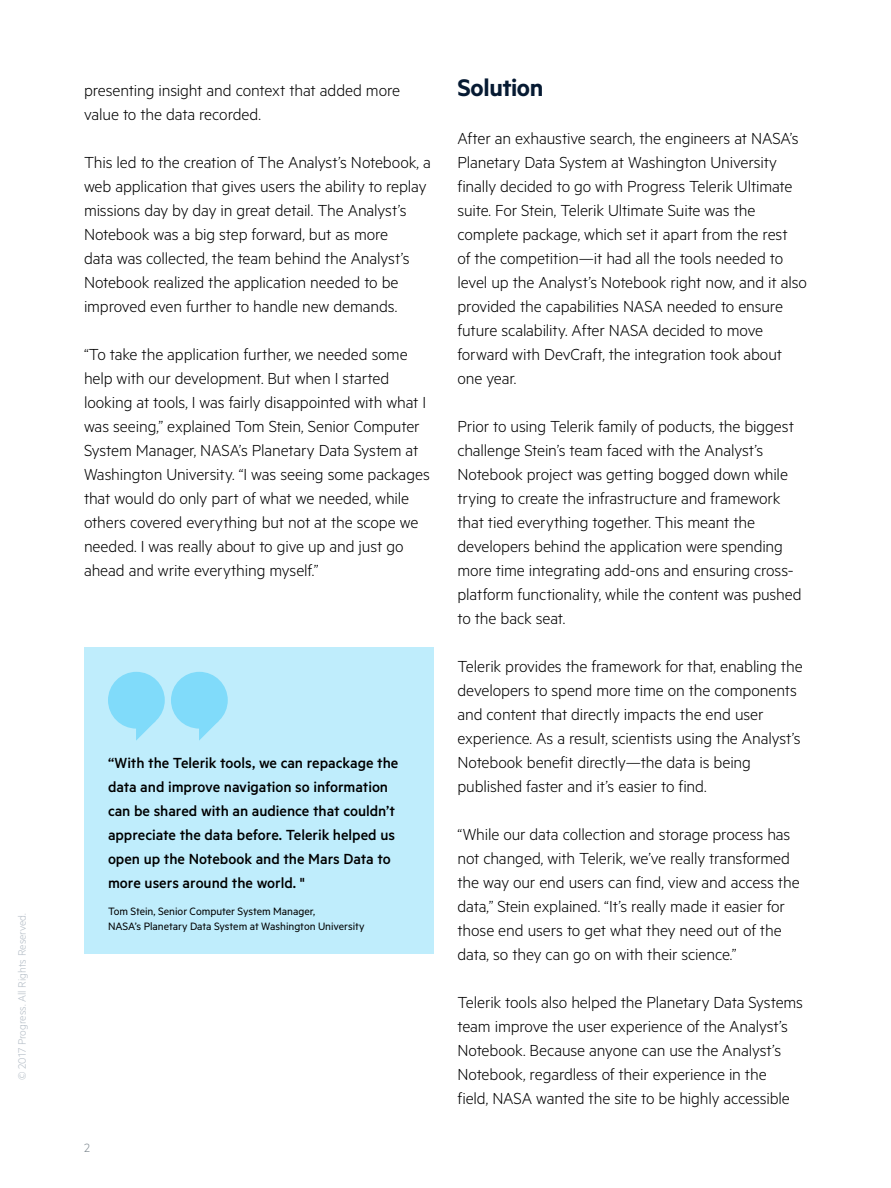
<style>
.page{position:relative;width:891px;height:1188px;background:#fff}
.page>*{position:absolute;margin:0;border:0;box-sizing:border-box;transform-origin:0 0}
.t1{font:600 27px "Metric";letter-spacing:-.015em;color:#061a32}
.t2{font:300 18px/24px "Metric";letter-spacing:-.01em;color:#000}
.t3{font:500 16.5px/24px "Metric";letter-spacing:-.005em;color:#000}
.t4{font:300 13.5px "Metric";color:#7d878f}
.t5{font:12px/15px "Metric";letter-spacing:-.005em;color:#000}
.t6{font:300 12px "Metric";color:#b4bdc6}
</style>
<div class="page">
<div style="left:84px;top:648px;width:350px;height:306px;background:#bfedfc"></div>
<svg style="left:136px;top:723px;width:18px;height:18px"></svg>
<div style="left:108px;top:672px;width:57px;height:57px;background:#80dbfa;border-radius:50%"></div>
<svg style="left:199px;top:723px;width:18px;height:18px"></svg>
<div style="left:171px;top:672px;width:57px;height:57px;background:#80dbfa;border-radius:50%"></div>
<p class="t6" style="left:15px;top:1080px;width:169px;rotate:-90deg">© 2017 Progress. All Rights Reserved.</p>
<p class="t2" style="left:84px;top:77px;width:318px">presenting insight and context that added more value to the data recorded.</p>
<p class="t2" style="left:84px;top:149px;width:348px">This led to the creation of The Analyst’s Notebook, a web application that gives users the ability to replay missions day by day in great detail. The Analyst’s Notebook was a big step forward, but as more<br>data was collected, the team behind the Analyst’s Notebook realized the application needed to be improved even further to handle new demands.</p>
<p class="t2" style="left:84px;top:341px;width:347px">“To take the application further, we needed some help with our development. But when I started looking at tools, I was fairly disappointed with what I was seeing,” explained Tom Stein, Senior Computer System Manager, NASA’s Planetary Data System at Washington University. “I was seeing some packages that would do only part of what we needed, while others covered everything but not at the scope we needed. I was really about to give up and just go ahead and write everything myself.”</p>
<p class="t3" style="left:108px;top:750px;width:292px">“With the Telerik tools, we can repackage the data and improve navigation so information can be shared with an audience that couldn’t appreciate the data before. Telerik helped us open up the Notebook and the Mars Data to more users around the world. "</p>
<p class="t5" style="left:108px;top:903px;width:258px">Tom Stein, Senior Computer System Manager,<br>NASA’s Planetary Data System at Washington University</p>
<p class="t4" style="left:84px;top:1140px;width:7px">2</p>
<h1 class="t1" style="left:458px;top:72px;width:87px">Solution</h1>
<p class="t2" style="left:458px;top:126px;width:351px">After an exhaustive search, the engineers at NASA’s Planetary Data System at Washington University finally decided to go with Progress Telerik Ultimate suite. For Stein, Telerik Ultimate Suite was the complete package, which set it apart from the rest<br>of the competition—it had all the tools needed to level up the Analyst’s Notebook right now, and it also provided the capabilities NASA needed to ensure future scalability. After NASA decided to move forward with DevCraft, the integration took about one year.</p>
<p class="t2" style="left:458px;top:414px;width:346px">Prior to using Telerik family of poducts, the biggest challenge Stein’s team faced with the Analyst’s Notebook project was getting bogged down while trying to create the infrastructure and framework that tied everything together. This meant the developers behind the application were spending more time integrating add-ons and ensuring cross&shy;platform functionality, while the content was pushed to the back seat.</p>
<p class="t2" style="left:458px;top:654px;width:347px">Telerik provides the framework for that, enabling the developers to spend more time on the components and content that directly impacts the end user experience. As a result, scientists using the Analyst’s Notebook benefit directly—the data is being published faster and it’s easier to find.</p>
<p class="t2" style="left:458px;top:821px;width:344px">“While our data collection and storage process has not changed, with Telerik, we’ve really transformed the way our end users can find, view and access the data,” Stein explained. “It’s really made it easier for those end users to get what they need out of the data, so they can go on with their science.”</p>
<p class="t2" style="left:458px;top:989px;width:347px">Telerik tools also helped the Planetary Data Systems team improve the user experience of the Analyst’s Notebook. Because anyone can use the Analyst’s Notebook, regardless of their experience in the<br>field, NASA wanted the site to be highly accessible</p>
</div>
